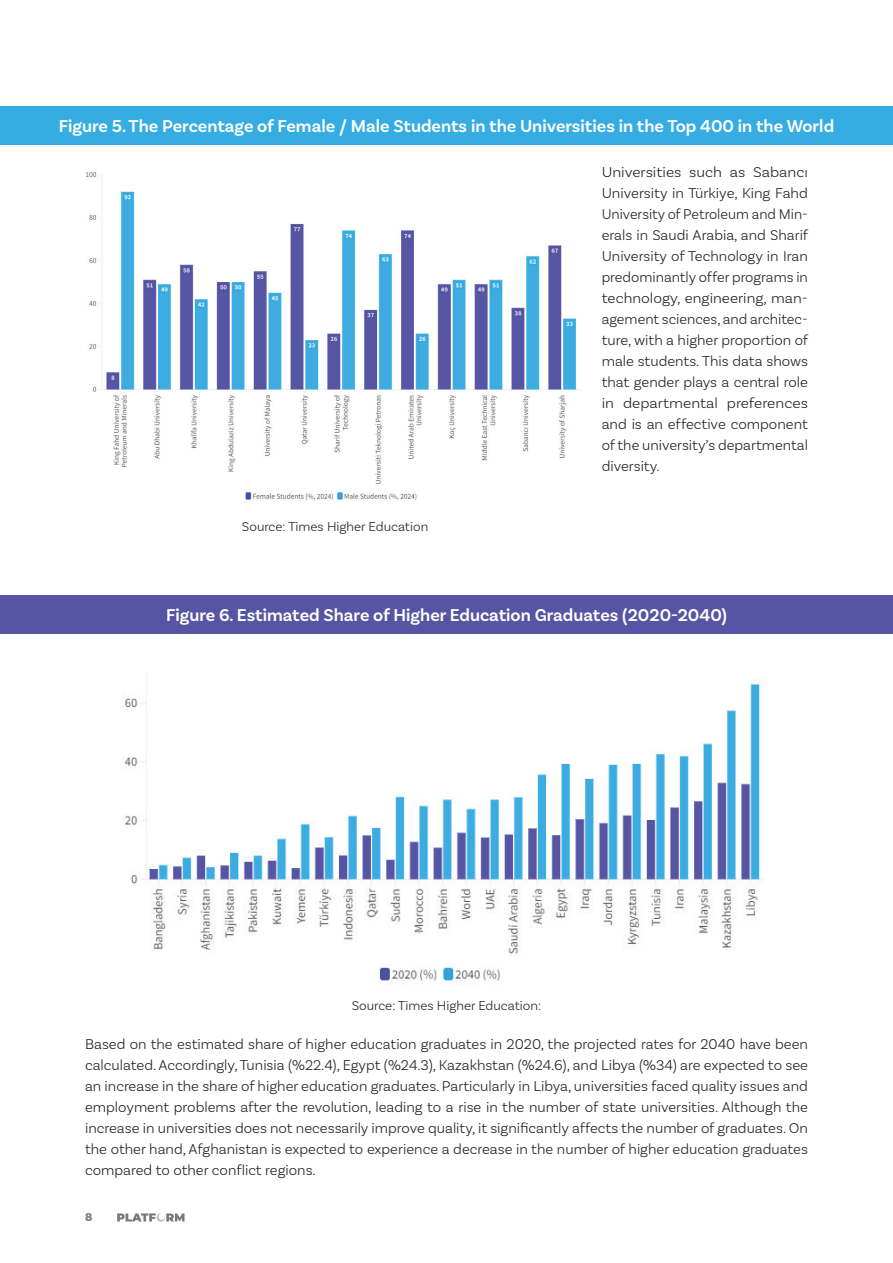
<style>
.page{position:relative;width:893px;height:1263px;background:#fff}
.page>*{position:absolute;margin:0;border:0;box-sizing:border-box;transform-origin:0 0}
.t1{font:600 18px "Basic Sans";color:#fff}
.t2{font:300 15px/21px "Basic Sans";color:#231f20;text-align:justify}
.t3{font:300 15px/21px "Basic Sans";color:#231f20;text-align:justify;scale:1.05 1}
.t4{font:300 13.5px "Basic Sans";color:#231f20}
.t5{font:900 12px "Basic Sans";color:#808285}
</style>
<div class="page">
<svg style="left:117px;top:1213px;width:68px;height:9px"></svg>
<img style="left:86px;top:172px;width:495px;height:329px">
<img style="left:124px;top:673px;width:638px;height:311px">
<div style="left:0;top:106px;width:893px;height:39px;background:#36ade2"></div>
<hr style="left:892px;top:106px;width:1px;height:39px;background:#ca2026">
<div style="left:0;top:595px;width:893px;height:39px;background:#5655a4"></div>
<p class="t1" style="left:59px;top:115px;width:777px">Figure 5. The Percentage of Female / Male Students in the Universities in the Top 400 in the World</p>
<p class="t4" style="left:242px;top:518px;width:188px">Source: Times Higher Education</p>
<p class="t3" style="left:602px;top:161px;width:198px">Universities such as Sabancı University in Türkiye, King Fahd University of Petroleum and Min&shy;erals in Saudi Arabia, and Sharif University of Technology in Iran predominantly offer programs in technology, engineering, man&shy;agement sciences, and architec&shy;ture, with a higher proportion of male students. This data shows that gender plays a central role in departmental preferences and is an effective component of the university’s departmental diversity.</p>
<p class="t1" style="left:166px;top:604px;width:562px">Figure 6. Estimated Share of Higher Education Graduates (2020-2040)</p>
<p class="t4" style="left:352px;top:997px;width:191px">Source: Times Higher Education:</p>
<p class="t2" style="left:85px;top:1033px;width:724px">Based on the estimated share of higher education graduates in 2020, the projected rates for 2040 have been calculated. Accordingly, Tunisia (%22.4), Egypt (%24.3), Kazakhstan (%24.6), and Libya (%34) are expected to see an increase in the share of higher education graduates. Particularly in Libya, universities faced quality issues and employment problems after the revolution, leading to a rise in the number of state universities. Although the increase in universities does not necessarily improve quality, it significantly affects the number of graduates. On the other hand, Afghanistan is expected to experience a decrease in the number of higher education graduates compared to other conflict regions.</p>
<p class="t5" style="left:85px;top:1210px;width:9px">8</p>
</div>
